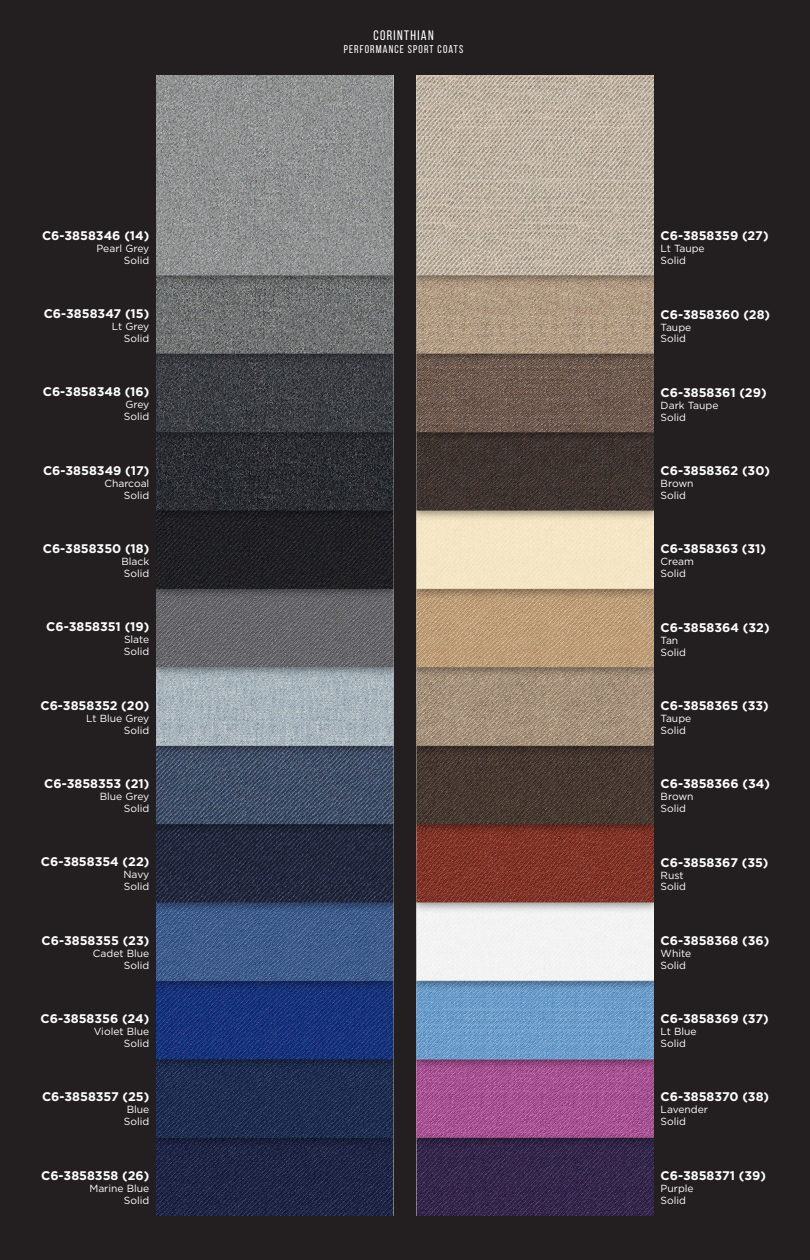
<style>
.page{position:relative;width:810px;height:1260px;background:#231f20}
.page>*{position:absolute;margin:0;border:0;box-sizing:border-box;transform-origin:0 0}
.t1{font:13.75px "Bebas Neue";letter-spacing:.1em;color:#fff}
.number_right_just{font:700 12.5px "Gotham HTF";color:#fff}
.t2{font:11.25px "Bebas Neue";letter-spacing:.1em;color:#fff}
.Right_Just_descripti{font:10.25px "Gotham HTF";color:#fff}
</style>
<div class="page">
<img style="left:157px;top:76px;width:236px;height:1139px">
<img style="left:417px;top:76px;width:236px;height:1139px">
<p class="t1" style="left:373px;top:28px;width:62px">CORINTHIAN</p>
<p class="t2" style="left:344px;top:43px;width:121px">PERFORMANCE SPORT COATS</p>
<p class="number_right_just" style="left:42px;top:228px;width:109px">C6-3858346 (14)</p>
<p class="Right_Just_descripti" style="left:96px;top:242px;width:54px">Pearl Grey</p>
<p class="Right_Just_descripti" style="left:124px;top:254px;width:27px">Solid</p>
<p class="number_right_just" style="left:661px;top:229px;width:109px">C6-3858359 (27)</p>
<p class="Right_Just_descripti" style="left:661px;top:243px;width:46px">Lt Taupe</p>
<p class="Right_Just_descripti" style="left:661px;top:255px;width:27px">Solid</p>
<p class="number_right_just" style="left:44px;top:306px;width:107px">C6-3858347 (15)</p>
<p class="Right_Just_descripti" style="left:112px;top:321px;width:39px">Lt Grey</p>
<p class="Right_Just_descripti" style="left:124px;top:333px;width:27px">Solid</p>
<p class="number_right_just" style="left:661px;top:307px;width:111px">C6-3858360 (28)</p>
<p class="Right_Just_descripti" style="left:661px;top:321px;width:32px">Taupe</p>
<p class="Right_Just_descripti" style="left:661px;top:333px;width:27px">Solid</p>
<p class="number_right_just" style="left:43px;top:385px;width:108px">C6-3858348 (16)</p>
<p class="Right_Just_descripti" style="left:125px;top:399px;width:25px">Grey</p>
<p class="Right_Just_descripti" style="left:124px;top:411px;width:27px">Solid</p>
<p class="number_right_just" style="left:661px;top:385px;width:107px">C6-3858361 (29)</p>
<p class="Right_Just_descripti" style="left:661px;top:400px;width:59px">Dark Taupe</p>
<p class="Right_Just_descripti" style="left:661px;top:411px;width:27px">Solid</p>
<p class="number_right_just" style="left:43px;top:463px;width:108px">C6-3858349 (17)</p>
<p class="Right_Just_descripti" style="left:104px;top:477px;width:46px">Charcoal</p>
<p class="Right_Just_descripti" style="left:124px;top:489px;width:27px">Solid</p>
<p class="number_right_just" style="left:661px;top:464px;width:111px">C6-3858362 (30)</p>
<p class="Right_Just_descripti" style="left:661px;top:478px;width:35px">Brown</p>
<p class="Right_Just_descripti" style="left:661px;top:490px;width:27px">Solid</p>
<p class="number_right_just" style="left:43px;top:541px;width:108px">C6-3858350 (18)</p>
<p class="Right_Just_descripti" style="left:121px;top:556px;width:29px">Black</p>
<p class="Right_Just_descripti" style="left:124px;top:568px;width:27px">Solid</p>
<p class="number_right_just" style="left:661px;top:542px;width:107px">C6-3858363 (31)</p>
<p class="Right_Just_descripti" style="left:661px;top:556px;width:35px">Cream</p>
<p class="Right_Just_descripti" style="left:661px;top:568px;width:27px">Solid</p>
<p class="number_right_just" style="left:46px;top:620px;width:105px">C6-3858351 (19)</p>
<p class="Right_Just_descripti" style="left:124px;top:634px;width:27px">Slate</p>
<p class="Right_Just_descripti" style="left:124px;top:646px;width:27px">Solid</p>
<p class="number_right_just" style="left:661px;top:620px;width:110px">C6-3858364 (32)</p>
<p class="Right_Just_descripti" style="left:661px;top:634px;width:19px">Tan</p>
<p class="Right_Just_descripti" style="left:661px;top:646px;width:27px">Solid</p>
<p class="number_right_just" style="left:40px;top:698px;width:110px">C6-3858352 (20)</p>
<p class="Right_Just_descripti" style="left:86px;top:712px;width:65px">Lt Blue Grey</p>
<p class="Right_Just_descripti" style="left:124px;top:724px;width:27px">Solid</p>
<p class="number_right_just" style="left:661px;top:698px;width:110px">C6-3858365 (33)</p>
<p class="Right_Just_descripti" style="left:661px;top:713px;width:32px">Taupe</p>
<p class="Right_Just_descripti" style="left:661px;top:725px;width:27px">Solid</p>
<p class="number_right_just" style="left:44px;top:776px;width:107px">C6-3858353 (21)</p>
<p class="Right_Just_descripti" style="left:100px;top:791px;width:51px">Blue Grey</p>
<p class="Right_Just_descripti" style="left:124px;top:803px;width:27px">Solid</p>
<p class="number_right_just" style="left:661px;top:777px;width:111px">C6-3858366 (34)</p>
<p class="Right_Just_descripti" style="left:661px;top:791px;width:35px">Brown</p>
<p class="Right_Just_descripti" style="left:661px;top:803px;width:27px">Solid</p>
<p class="number_right_just" style="left:41px;top:855px;width:110px">C6-3858354 (22)</p>
<p class="Right_Just_descripti" style="left:123px;top:869px;width:27px">Navy</p>
<p class="Right_Just_descripti" style="left:124px;top:881px;width:27px">Solid</p>
<p class="number_right_just" style="left:661px;top:855px;width:109px">C6-3858367 (35)</p>
<p class="Right_Just_descripti" style="left:661px;top:869px;width:25px">Rust</p>
<p class="Right_Just_descripti" style="left:661px;top:881px;width:27px">Solid</p>
<p class="number_right_just" style="left:42px;top:933px;width:109px">C6-3858355 (23)</p>
<p class="Right_Just_descripti" style="left:93px;top:947px;width:58px">Cadet Blue</p>
<p class="Right_Just_descripti" style="left:124px;top:959px;width:27px">Solid</p>
<p class="number_right_just" style="left:661px;top:933px;width:110px">C6-3858368 (36)</p>
<p class="Right_Just_descripti" style="left:661px;top:948px;width:32px">White</p>
<p class="Right_Just_descripti" style="left:661px;top:959px;width:27px">Solid</p>
<p class="number_right_just" style="left:41px;top:1011px;width:110px">C6-3858356 (24)</p>
<p class="Right_Just_descripti" style="left:94px;top:1026px;width:57px">Violet Blue</p>
<p class="Right_Just_descripti" style="left:124px;top:1038px;width:27px">Solid</p>
<p class="number_right_just" style="left:661px;top:1012px;width:110px">C6-3858369 (37)</p>
<p class="Right_Just_descripti" style="left:661px;top:1026px;width:38px">Lt Blue</p>
<p class="Right_Just_descripti" style="left:661px;top:1038px;width:27px">Solid</p>
<p class="number_right_just" style="left:42px;top:1090px;width:109px">C6-3858357 (25)</p>
<p class="Right_Just_descripti" style="left:127px;top:1104px;width:24px">Blue</p>
<p class="Right_Just_descripti" style="left:124px;top:1116px;width:27px">Solid</p>
<p class="number_right_just" style="left:661px;top:1090px;width:110px">C6-3858370 (38)</p>
<p class="Right_Just_descripti" style="left:661px;top:1104px;width:49px">Lavender</p>
<p class="Right_Just_descripti" style="left:661px;top:1116px;width:27px">Solid</p>
<p class="number_right_just" style="left:41px;top:1168px;width:110px">C6-3858358 (26)</p>
<p class="Right_Just_descripti" style="left:89px;top:1182px;width:61px">Marine Blue</p>
<p class="Right_Just_descripti" style="left:124px;top:1194px;width:27px">Solid</p>
<p class="number_right_just" style="left:661px;top:1168px;width:107px">C6-3858371 (39)</p>
<p class="Right_Just_descripti" style="left:661px;top:1182px;width:35px">Purple</p>
<p class="Right_Just_descripti" style="left:661px;top:1194px;width:27px">Solid</p>
</div>
